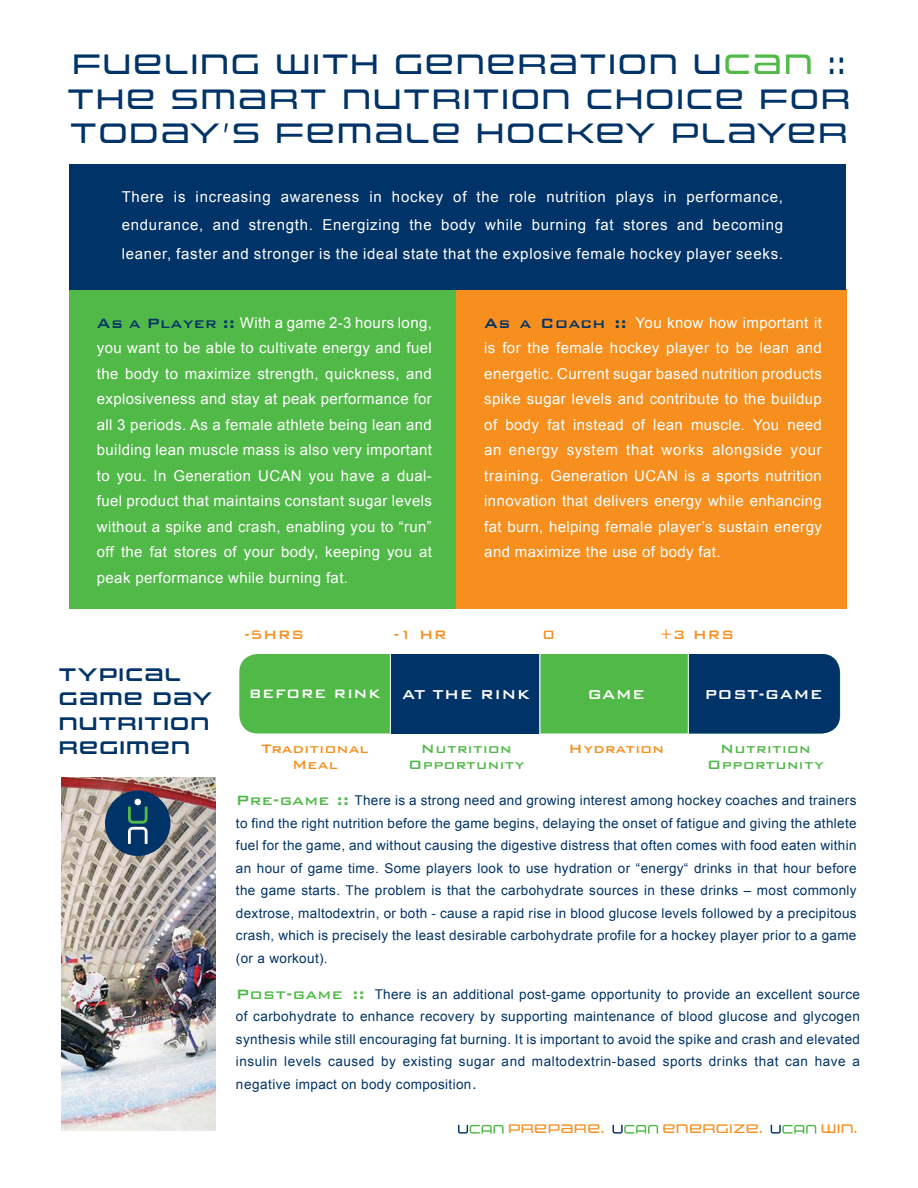
<style>
.page{position:relative;width:918px;height:1188px;background:#fff}
.page>*{position:absolute;margin:0;border:0;box-sizing:border-box;transform-origin:0 0}
.t1{font:28.8px/34.5px "Uniwars Rg";letter-spacing:.1em;color:#003367}
.t2{font:18.75px/24.5px "Uniwars Sb";letter-spacing:.1em;color:#003367}
.t3{font:500 17.25px "Bank Gothic BT";letter-spacing:.025em;color:#fff}
.t4{font:500 16.2px/16.2px "Bank Gothic BT";letter-spacing:.025em;color:#51b948;text-align:center}
.t5{font:500 16.2px/16.2px "Bank Gothic BT";letter-spacing:.025em;color:#f68f1e;text-align:center}
.t6{font:500 16.2px "Bank Gothic BT";letter-spacing:.025em;color:#fff}
.t7{font:15px/25.5px "Arial";letter-spacing:.025em;color:#fff;text-align:justify}
.t8{font:13.5px/22.5px "Arial";letter-spacing:.025em;color:#003367;text-align:justify}
.t9{font:12.75px "Uniwars Rg";letter-spacing:.075em;color:#f68f1e}
.s1{color:#51b948}
.s2{font-family:"Bank Gothic";font-weight:500;font-size:18px;color:#003367}
.s3{font-size:17.25px}
.s4{font-family:"Bank Gothic BT";font-weight:500;font-size:18px;color:#51b948}
.s5{font-family:"Bank Gothic";font-weight:300;font-size:14.4px}
</style>
<div class="page">
<div style="left:451px;top:289px;width:395px;height:319px;background:#f68f1e"></div>
<div style="left:69px;top:289px;width:387px;height:319px;background:#51b948"></div>
<div style="left:69px;top:164px;width:777px;height:125px;background:#003367"></div>
<div style="left:239px;top:654px;width:601px;height:79px;background:#51b948;border-radius:18px"></div>
<div style="left:689px;top:654px;width:151px;height:79px;background:#003367"></div>
<div style="left:391px;top:654px;width:148px;height:79px;background:#003367"></div>
<hr style="left:390px;top:652px;width:1px;height:87px;background:#fff">
<hr style="left:539px;top:648px;width:1px;height:87px;background:#fff">
<hr style="left:688px;top:652px;width:1px;height:87px;background:#fff">
<img style="left:62px;top:777px;width:154px;height:353px">
<div style="left:105px;top:791px;width:66px;height:65px;background:#003367;border-radius:50%"></div>
<svg style="left:128px;top:807px;width:20px;height:37px"></svg>
<div style="left:134px;top:799px;width:7px;height:6px;background:#fff;border-radius:50%"></div>
<svg style="left:458px;top:1125px;width:46px;height:9px"></svg>
<svg style="left:613px;top:1125px;width:45px;height:9px"></svg>
<svg style="left:771px;top:1125px;width:45px;height:9px"></svg>
<h1 class="t1" style="left:68px;top:47px;width:783px">FUELING WITH GENERATION U<span class="s1">CAN</span> ::<br>THE SMART NUTRITION CHOICE FOR<br>TODAY’S FEMALE HOCKEY PLAYER</h1>
<p class="t7" style="left:122px;top:182px;width:663px;line-height:28.5px">There is increasing awareness in hockey of the role nutrition plays in performance, endurance, and strength. Energizing the body while burning fat stores and becoming leaner, faster and stronger is the ideal state that the explosive female hockey player seeks.</p>
<p class="t7" style="left:97px;top:310px;width:337px"><span class="s2">As a Player ::</span> With a game 2-3 hours long, you want to be able to cultivate energy and fuel the body to maximize strength, quickness, and explosiveness and stay at peak performance for all 3 periods. As a female athlete being lean and building lean muscle mass is also very important to you. In Generation UCAN you have a dual&shy;fuel product that maintains constant sugar levels without a spike and crash, enabling you to “run” off the fat stores of your body, keeping you at peak performance while burning fat.</p>
<p class="t7" style="left:484px;top:310px;width:339px"><span class="s2">As a Coach ::</span> You know how important it is for the female hockey player to be lean and energetic. Current sugar based nutrition products spike sugar levels and contribute to the buildup of body fat instead of lean muscle. You need an energy system that works alongside your training. Generation UCAN is a sports nutrition innovation that delivers energy while enhancing fat burn, helping female player’s sustain energy and maximize the use of body fat.</p>
<p class="t2" style="left:59px;top:662px;width:154px">TYPICAL<br>GAME DAY<br>NUTRITION<br>REGIMEN</p>
<p class="t5" style="left:244px;top:626px;width:61px">-5HRS</p>
<p class="t5" style="left:394px;top:626px;width:55px">-1 HR</p>
<p class="t5" style="left:542px;top:626px;width:14px">0</p>
<p class="t5" style="left:659px;top:626px;width:76px">+3 HRS</p>
<p class="t6" style="left:249px;top:685px;width:283px">BEFORE RINK <span class="s3">AT THE RINK</span></p>
<p class="t3" style="left:587px;top:685px;width:59px">GAME</p>
<p class="t3" style="left:704px;top:685px;width:120px">POST-GAME</p>
<p class="t5" style="left:261px;top:740px;width:109px">Traditional<br>Meal</p>
<p class="t4" style="left:408px;top:740px;width:118px">Nutrition<br>Opportunity</p>
<p class="t5" style="left:569px;top:740px;width:97px">Hydration</p>
<p class="t4" style="left:707px;top:740px;width:118px">Nutrition<br>Opportunity</p>
<p class="t8" style="left:236px;top:789px;width:622px"><span class="s4">Pre-game ::</span> There is a strong need and growing interest among hockey coaches and trainers to find the right nutrition before the game begins, delaying the onset of fatigue and giving the athlete fuel for the game, and without causing the digestive distress that often comes with food eaten within an hour of game time. Some players look to use hydration or “energy“ drinks in that hour before the game starts. The problem is that the carbohydrate sources in these drinks – most commonly dextrose, maltodextrin, or both - cause a rapid rise in blood glucose levels followed by a precipitous crash, which is precisely the least desirable carbohydrate profile for a hockey player prior to a game (or a workout).</p>
<p class="t8" style="left:236px;top:983px;width:626px"><span class="s4">Post-game ::</span> There is an additional post-game opportunity to provide an excellent source of carbohydrate to enhance recovery by supporting maintenance of blood glucose and glycogen synthesis while still encouraging fat burning. It is important to avoid the spike and crash and elevated insulin levels caused by existing sugar and maltodextrin-based sports drinks that can have a negative impact on body composition<span class="s5">.</span></p>
<p class="t9" style="left:508px;top:1121px;width:97px">PREPARE.</p>
<p class="t9" style="left:663px;top:1121px;width:101px">ENERGIZE.</p>
<p class="t9" style="left:821px;top:1121px;width:38px">WIN.</p>
</div>
